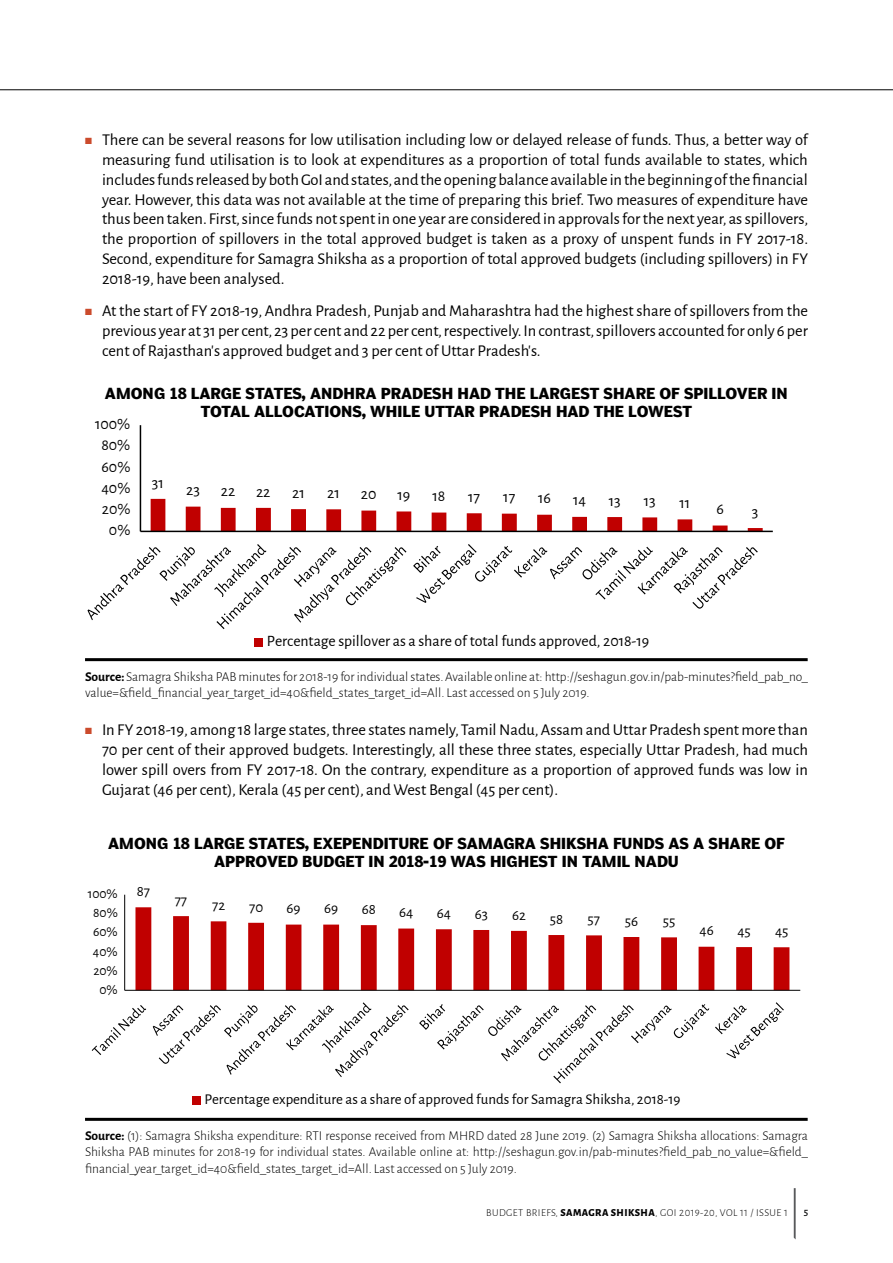
<style>
.page{position:relative;width:893px;height:1263px;background:#fff}
.page>*{position:absolute;margin:0;border:0;box-sizing:border-box;transform-origin:0 0}
.t1{font:16.5px/19.8px "Alegreya Sans";color:#000;text-align:justify}
.t2{font:15.9px "Alegreya Sans";letter-spacing:-.005em;color:#000}
.t3{font:700 15px/18px "Poynter Agate One";color:#000;text-align:center}
.t4{font:15px "Alegreya Sans";color:#000}
.t5{font:300 13.5px/16.2px "Alegreya Sans";color:#000}
.t6{font:13.5px "Alegreya Sans";color:#000}
.t7{font:300 10.5px "Alegreya Sans";letter-spacing:.04em;color:#000}
.t8{font:500 10.5px "Alegreya Sans";color:#000}
.s1{color:#cb4b2c}
.s2{font-weight:700}
.s3{font-weight:800}
</style>
<div class="page">
<hr style="left:0;top:89px;width:893px;height:1px;background:#000">
<svg style="left:794px;top:1188px;width:2px;height:51px"></svg>
<svg style="left:151px;top:499px;width:612px;height:32px"></svg>
<hr style="left:140px;top:425px;width:1px;height:106px;background:#000">
<hr style="left:140px;top:531px;width:633px;height:1px;background:#000">
<svg style="left:87px;top:544px;width:319px;height:85px"></svg>
<svg style="left:413px;top:544px;width:345px;height:65px"></svg>
<div style="left:255px;top:638px;width:8px;height:8px;background:#c00000"></div>
<svg style="left:135px;top:907px;width:654px;height:83px"></svg>
<hr style="left:124px;top:895px;width:1px;height:95px;background:#000">
<hr style="left:125px;top:990px;width:675px;height:1px;background:#000">
<svg style="left:92px;top:1005px;width:54px;height:50px"></svg>
<svg style="left:153px;top:1002px;width:256px;height:75px"></svg>
<svg style="left:419px;top:1004px;width:290px;height:79px"></svg>
<svg style="left:715px;top:1002px;width:69px;height:56px"></svg>
<div style="left:193px;top:1096px;width:8px;height:8px;background:#c00000"></div>
<hr style="left:85px;top:658px;width:723px;height:3px;background:#000">
<hr style="left:85px;top:1118px;width:723px;height:3px;background:#000">
<p class="t1" style="left:102px;top:129px;width:708px;text-indent:-17px"><span class="s1">■</span> There can be several reasons for low utilisation including low or delayed release of funds. Thus, a better way of measuring fund utilisation is to look at expenditures as a proportion of total funds available to states, which includes funds released by both GoI and states, and the opening balance available in the beginning of the financial year. However, this data was not available at the time of preparing this brief. Two measures of expenditure have thus been taken. First, since funds not spent in one year are considered in approvals for the next year, as spillovers, the proportion of spillovers in the total approved budget is taken as a proxy of unspent funds in FY 2017-18.<br>Second, expenditure for Samagra Shiksha as a proportion of total approved budgets (including spillovers) in FY 2018-19, have been analysed.</p>
<p class="t1" style="left:102px;top:300px;width:707px;text-indent:-17px"><span class="s1">■</span> At the start of FY 2018-19, Andhra Pradesh, Punjab and Maharashtra had the highest share of spillovers from the previous year at 31 per cent, 23 per cent and 22 per cent, respectively. In contrast, spillovers accounted for only 6 per cent of Rajasthan’s approved budget and 3 per cent of Uttar Pradesh’s.</p>
<p class="t3" style="left:105px;top:385px;width:684px">AMONG 18 LARGE STATES, ANDHRA PRADESH HAD THE LARGEST SHARE OF SPILLOVER IN<br>TOTAL ALLOCATIONS, WHILE UTTAR PRADESH HAD THE LOWEST</p>
<p class="t2" style="left:95px;top:413px;width:37px">100%</p>
<p class="t2" style="left:102px;top:434px;width:30px">80%</p>
<p class="t2" style="left:102px;top:456px;width:30px">60%</p>
<p class="t2" style="left:101px;top:477px;width:30px">40%</p>
<p class="t2" style="left:102px;top:498px;width:30px">20%</p>
<p class="t2" style="left:109px;top:519px;width:23px">0%</p>
<p class="t2" style="left:152px;top:472px;width:13px">31</p>
<p class="t2" style="left:186px;top:479px;width:15px">23</p>
<p class="t2" style="left:221px;top:480px;width:16px">22</p>
<p class="t2" style="left:256px;top:481px;width:16px">22</p>
<p class="t2" style="left:292px;top:482px;width:14px">21</p>
<p class="t2" style="left:327px;top:482px;width:14px">21</p>
<p class="t2" style="left:361px;top:483px;width:17px">20</p>
<p class="t2" style="left:398px;top:484px;width:14px">19</p>
<p class="t2" style="left:432px;top:485px;width:14px">18</p>
<p class="t2" style="left:468px;top:486px;width:14px">17</p>
<p class="t2" style="left:503px;top:486px;width:14px">17</p>
<p class="t2" style="left:538px;top:487px;width:14px">16</p>
<p class="t2" style="left:573px;top:490px;width:15px">14</p>
<p class="t2" style="left:609px;top:490px;width:13px">13</p>
<p class="t2" style="left:644px;top:490px;width:13px">13</p>
<p class="t2" style="left:679px;top:492px;width:12px">11</p>
<p class="t2" style="left:716px;top:498px;width:9px">6</p>
<p class="t2" style="left:752px;top:501px;width:8px">3</p>
<p class="t2" style="left:267px;top:630px;width:384px">Percentage spillover as a share of total funds approved, 2018-19</p>
<p class="t5" style="left:85px;top:668px;width:724px"><span class="s2">Source:</span> Samagra Shiksha PAB minutes for 2018-19 for individual states. Available online at: http://seshagun.gov.in/pab-minutes?field_pab_no_ value=&amp;field_financial_year_target_id=40&amp;field_states_target_id=All. Last accessed on 5 July 2019.</p>
<p class="t1" style="left:102px;top:719px;width:707px;text-indent:-17px"><span class="s1">■</span> In FY 2018-19, among 18 large states, three states namely, Tamil Nadu, Assam and Uttar Pradesh spent more than 70 per cent of their approved budgets. Interestingly, all these three states, especially Uttar Pradesh, had much lower spill overs from FY 2017-18. On the contrary, expenditure as a proportion of approved funds was low in Gujarat (46 per cent), Kerala (45 per cent), and West Bengal (45 per cent).</p>
<p class="t3" style="left:108px;top:834px;width:678px">AMONG 18 LARGE STATES, EXEPENDITURE OF SAMAGRA SHIKSHA FUNDS AS A SHARE OF<br>APPROVED BUDGET IN 2018-19 WAS HIGHEST IN TAMIL NADU</p>
<p class="t6" style="left:88px;top:885px;width:31px">100%</p>
<p class="t6" style="left:93px;top:904px;width:26px">80%</p>
<p class="t6" style="left:93px;top:923px;width:26px">60%</p>
<p class="t6" style="left:93px;top:942px;width:26px">40%</p>
<p class="t6" style="left:93px;top:961px;width:26px">20%</p>
<p class="t6" style="left:99px;top:980px;width:20px">0%</p>
<p class="t4" style="left:137px;top:881px;width:15px">87</p>
<p class="t4" style="left:175px;top:890px;width:14px">77</p>
<p class="t4" style="left:212px;top:895px;width:15px">72</p>
<p class="t4" style="left:249px;top:897px;width:16px">70</p>
<p class="t4" style="left:287px;top:898px;width:16px">69</p>
<p class="t4" style="left:324px;top:898px;width:16px">69</p>
<p class="t4" style="left:362px;top:899px;width:16px">68</p>
<p class="t4" style="left:399px;top:902px;width:16px">64</p>
<p class="t4" style="left:437px;top:903px;width:16px">64</p>
<p class="t4" style="left:475px;top:904px;width:15px">63</p>
<p class="t4" style="left:512px;top:905px;width:15px">62</p>
<p class="t4" style="left:550px;top:909px;width:15px">58</p>
<p class="t4" style="left:588px;top:909px;width:14px">57</p>
<p class="t4" style="left:625px;top:911px;width:15px">56</p>
<p class="t4" style="left:663px;top:911px;width:14px">55</p>
<p class="t4" style="left:699px;top:920px;width:16px">46</p>
<p class="t4" style="left:737px;top:921px;width:15px">45</p>
<p class="t4" style="left:775px;top:921px;width:15px">45</p>
<p class="t4" style="left:204px;top:1089px;width:478px">Percentage expenditure as a share of approved funds for Samagra Shiksha, 2018-19</p>
<p class="t5" style="left:85px;top:1127px;width:724px;text-align:justify"><span class="s2">Source:</span> (1): Samagra Shiksha expenditure: RTI response received from MHRD dated 28 June 2019. (2) Samagra Shiksha allocations: Samagra Shiksha PAB minutes for 2018-19 for individual states. Available online at: http://seshagun.gov.in/pab-minutes?field_pab_no_value=&amp;field_ financial_year_target_id=40&amp;field_states_target_id=All. Last accessed on 5 July 2019.</p>
<p class="t7" style="left:486px;top:1206px;width:303px">BUDGET BRIEFS, <span class="s3">SAMAGRA SHIKSHA</span>, GOI 2019-20, VOL 11 / ISSUE 1</p>
<p class="t8" style="left:804px;top:1205px;width:6px">5</p>
</div>
